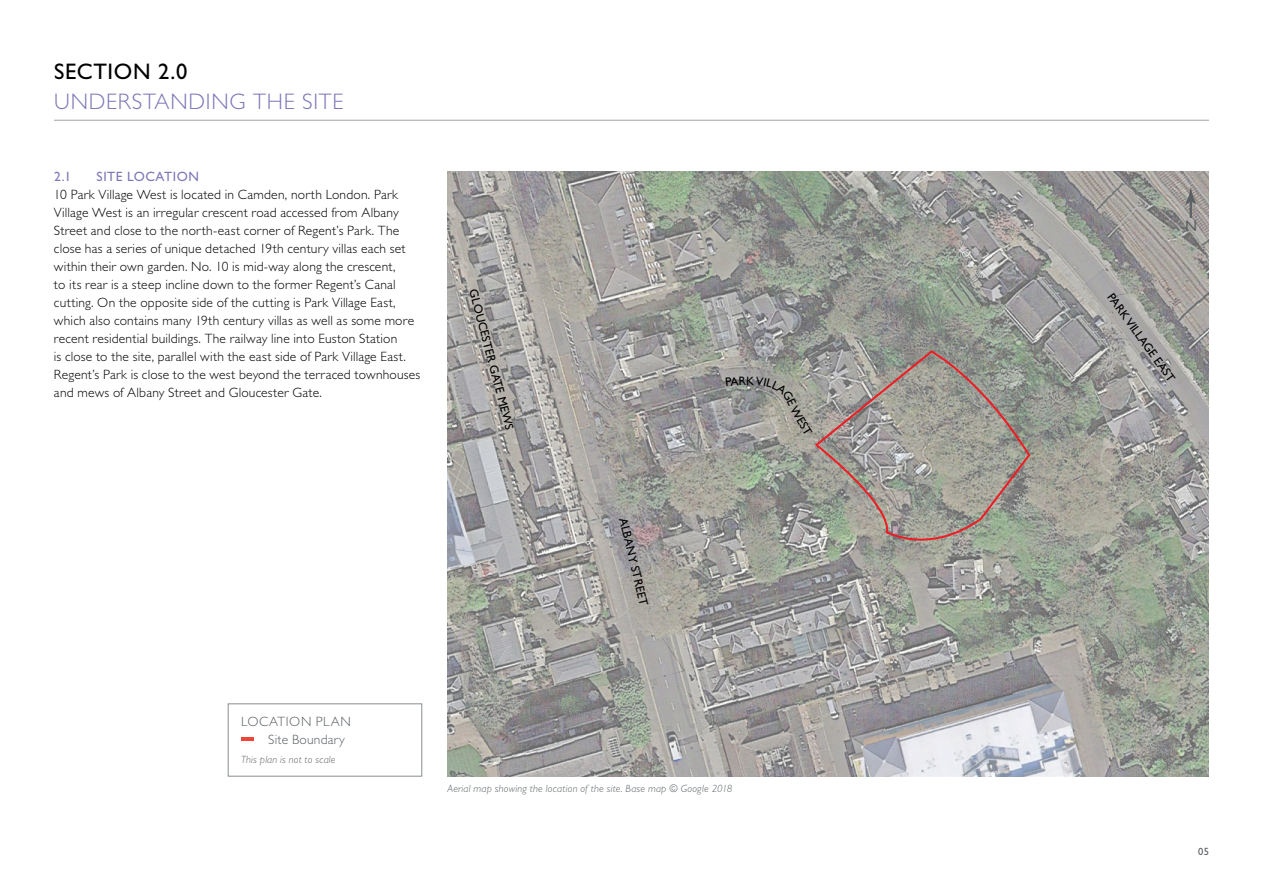
<style>
.page{position:relative;width:1263px;height:893px;background:#fff}
.page>*{position:absolute;margin:0;border:0;box-sizing:border-box;transform-origin:0 0}
.t1{font:300 22.5px "Gill Sans Std";letter-spacing:.035em;color:#7e78b8}
.t2{font:22.5px "Gill Sans Std";letter-spacing:.03em;color:#000}
.t3{font:15.45px "Gill Sans Std";color:#5b6064}
.t4{font:300 13.5px/18px "Gill Sans Std";letter-spacing:.015em;color:#000}
.t5{font:300 13.5px/18px "Gill Sans Std";letter-spacing:.03em;color:#5b6064}
.t6{font:13.5px "Gill Sans Std";letter-spacing:.035em;color:#7e78b8}
.t7{font:12.15px "Gill Sans Std";color:#000}
.t8{font:italic 300 10.5px "Gill Sans Std";letter-spacing:.02em;color:#5b6064}
.t9{font:10.5px "Gill Sans Std";color:#5b6064}
</style>
<div class="page">
<hr style="left:54px;top:120px;width:1155px;height:1px;background:#a0a3a7">
<img style="left:447px;top:172px;width:762px;height:604px">
<svg style="left:241px;top:738px;width:13px;height:3px"></svg>
<svg style="left:1185px;top:187px;width:11px;height:31px"></svg>
<svg style="left:726px;top:351px;width:305px;height:204px;background:#9d9b93"></svg>
<h1 class="t2" style="left:54px;top:59px;width:135px">SECTION 2.0</h1>
<h1 class="t1" style="left:54px;top:89px;width:291px">UNDERSTANDING THE SITE</h1>
<p class="t6" style="left:54px;top:169px;width:19px">2.1</p>
<p class="t6" style="left:97px;top:169px;width:104px">SITE LOCATION</p>
<p class="t4" style="left:54px;top:186px;width:368px">10 Park Village West is located in Camden, north London. Park Village West is an irregular crescent road accessed from Albany Street and close to the north-east corner of Regent’s Park. The close has a series of unique detached 19th century villas each set within their own garden. No. 10 is mid-way along the crescent,<br>to its rear is a steep incline down to the former Regent’s Canal cutting. On the opposite side of the cutting is Park Village East, which also contains many 19th century villas as well as some more recent residential buildings. The railway line into Euston Station<br>is close to the site, parallel with the east side of Park Village East.<br>Regent’s Park is close to the west beyond the terraced townhouses and mews of Albany Street and Gloucester Gate.</p>
<p class="t3" style="left:1185px;top:217px;width:14px">N</p>
<p class="t7" style="left:480px;top:288px;width:146px;rotate:75deg">GLOUCESTER GATE MEWS</p>
<p class="t7" style="left:1116px;top:291px;width:107px;rotate:54deg">PARK VILLAGE EAST</p>
<p class="t7" style="left:629px;top:516px;width:91px;rotate:76deg">ALBANY STREET</p>
<p class="t5" style="left:268px;top:713px;width:84px;text-indent:-27px">LOCATION PLAN<br>Site Boundary</p>
<p class="t8" style="left:241px;top:754px;width:96px">This plan is not to scale</p>
<p class="t8" style="left:447px;top:783px;width:286px">Aerial map showing the location of the site. Base map © Google 2018</p>
<p class="t9" style="left:1198px;top:846px;width:12px">05</p>
</div>
